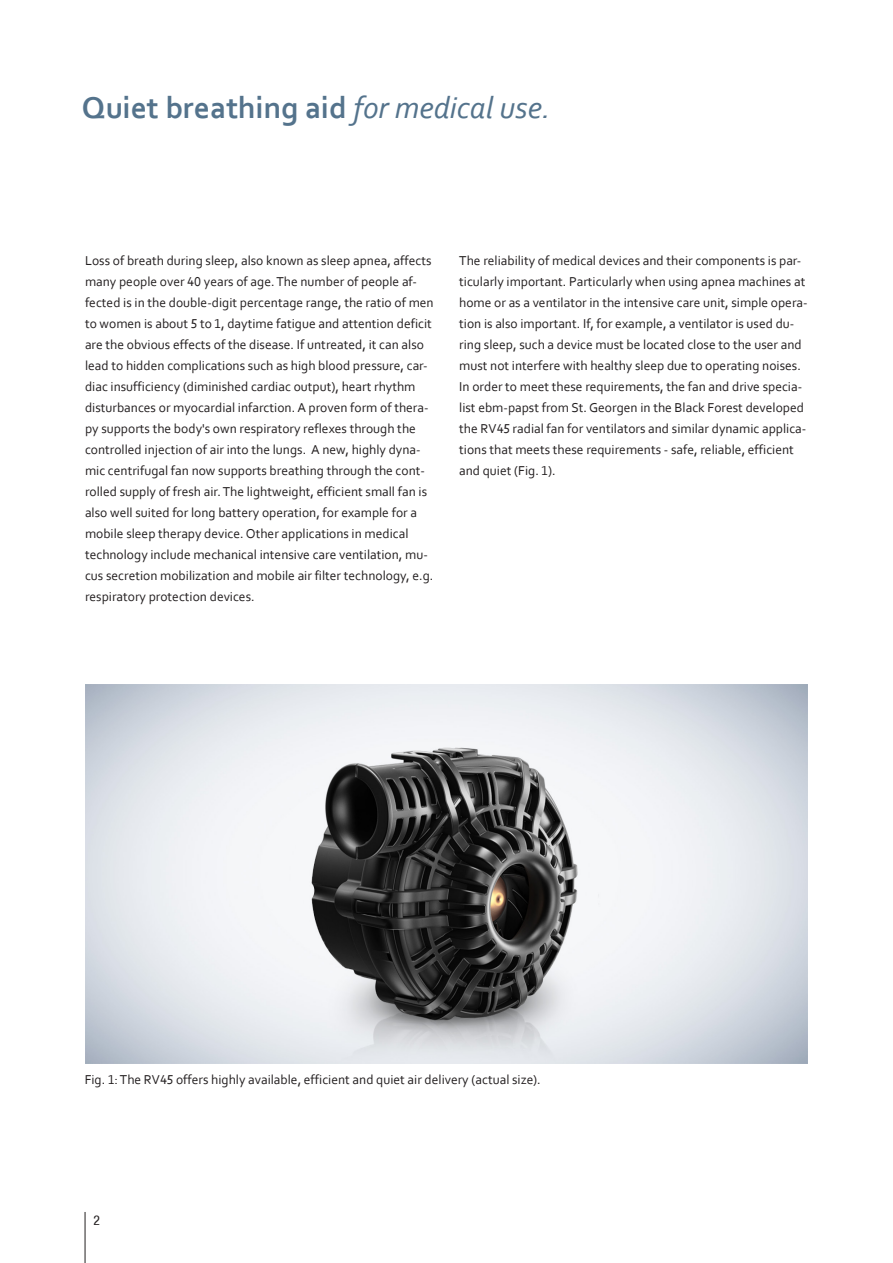
<style>
.page{position:relative;width:893px;height:1263px;background:#fff}
.page>*{position:absolute;margin:0;border:0;box-sizing:border-box;transform-origin:0 0}
.Copy_9_14pt_schwarz{font:700 31.5px "Corbel";color:#54738c}
.Copy_9_14pt_schwarz-2{font:13.5px/21px "Corbel";color:#231f20}
.t1{font:condensed 13.5px "Helvetica Neue LT";color:#231f20}
.s1{font-weight:400;font-style:italic}
</style>
<div class="page">
<img style="left:85px;top:685px;width:723px;height:378px">
<hr style="left:85px;top:1212px;width:1px;height:51px;background:#231f20">
<p class="Copy_9_14pt_schwarz" style="left:82px;top:88px;width:470px">Quiet breathing aid <span class="s1">for medical use.</span></p>
<p class="Copy_9_14pt_schwarz-2" style="left:85px;top:250px;width:350px">Loss of breath during sleep, also known as sleep apnea, affects many people over 40 years of age. The number of people af&shy;fected is in the double-digit percentage range, the ratio of men to women is about 5 to 1, daytime fatigue and attention deficit are the obvious effects of the disease. If untreated, it can also lead to hidden complications such as high blood pressure, car&shy;diac insufficiency (diminished cardiac output), heart rhythm disturbances or myocardial infarction. A proven form of thera&shy;py supports the body's own respiratory reflexes through the controlled injection of air into the lungs. A new, highly dyna&shy;mic centrifugal fan now supports breathing through the cont&shy;rolled supply of fresh air. The lightweight, efficient small fan is also well suited for long battery operation, for example for a mobile sleep therapy device. Other applications in medical technology include mechanical intensive care ventilation, mu&shy;cus secretion mobilization and mobile air filter technology, e.g. respiratory protection devices.</p>
<p class="Copy_9_14pt_schwarz-2" style="left:459px;top:250px;width:350px">The reliability of medical devices and their components is par&shy;ticularly important. Particularly when using apnea machines at home or as a ventilator in the intensive care unit, simple opera&shy;tion is also important. If, for example, a ventilator is used du&shy;ring sleep, such a device must be located close to the user and must not interfere with healthy sleep due to operating noises.<br>In order to meet these requirements, the fan and drive specia&shy;list ebm-papst from St. Georgen in the Black Forest developed the RV45 radial fan for ventilators and similar dynamic applica&shy;tions that meets these requirements - safe, reliable, efficient and quiet (Fig. 1).</p>
<p class="Copy_9_14pt_schwarz-2" style="left:85px;top:1069px;width:458px">Fig. 1: The RV45 offers highly available, efficient and quiet air delivery (actual size).</p>
<p class="t1" style="left:94px;top:1212px;width:8px">2</p>
</div>
